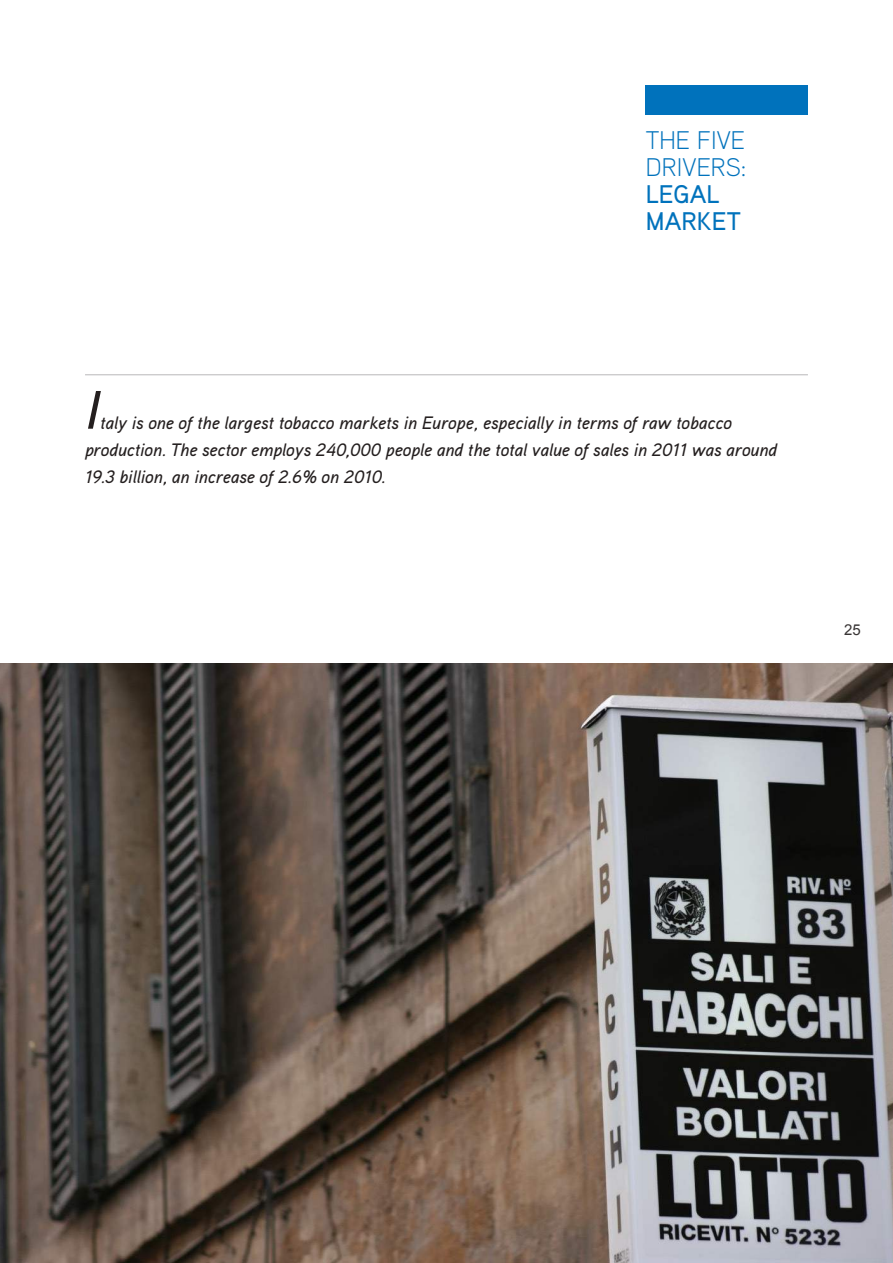
<style>
.page{position:relative;width:893px;height:1263px;background:#fff}
.page>*{position:absolute;margin:0;border:0;box-sizing:border-box;transform-origin:0 0}
.t1{font:italic 500 54px "Aaux Pro";color:#241f1f}
.t2{font:300 25.5px/27px "Aaux Pro";color:#0072bc}
.t3{font:500 25.5px/27px "Aaux Pro";color:#0072bc}
.t4{font:italic 500 18px/27px "Aaux Pro";color:#241f1f}
.t5{font:15px "Arial";color:#393535}
</style>
<div class="page">
<img style="left:0;top:663px;width:893px;height:600px">
<hr style="left:85px;top:374px;width:723px;height:1px;background:#c0bfc1">
<div style="left:646px;top:85px;width:162px;height:29px;background:#0072bc"></div>
<h2 class="t2" style="left:646px;top:125px;width:102px">THE FIVE<br>DRIVERS:</h2>
<h2 class="t3" style="left:646px;top:179px;width:96px">LEGAL<br>MARKET</h2>
<h1 class="t1" style="left:85px;top:375px;width:17px">I</h1>
<p class="t4" style="left:85px;top:408px;width:694px;text-indent:15px">taly is one of the largest tobacco markets in Europe, especially in terms of raw tobacco production. The sector employs 240,000 people and the total value of sales in 2011 was around<br>19.3 billion, an increase of 2.6% on 2010.</p>
<p class="t5" style="left:844px;top:620px;width:18px">25</p>
</div>
